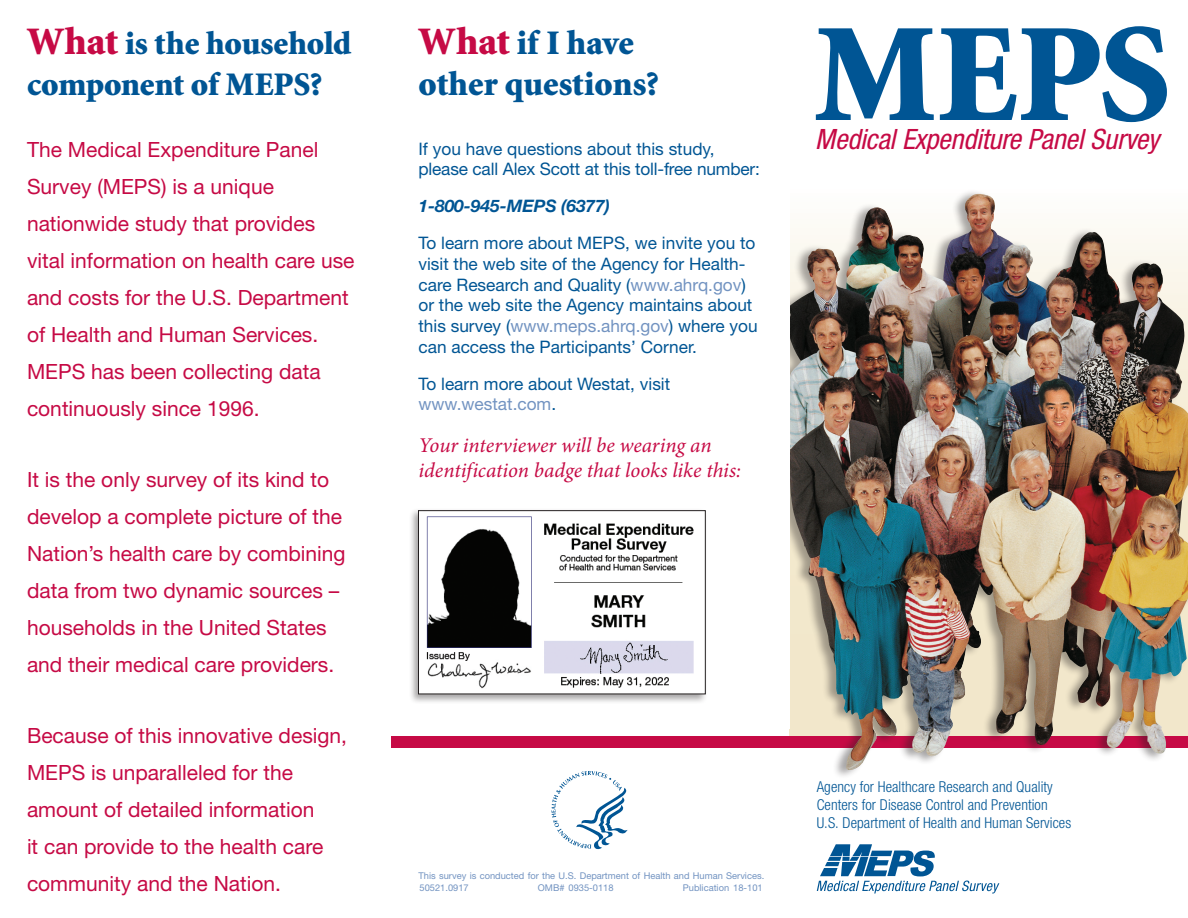
<style>
.page{position:relative;width:1188px;height:918px;background:#fff}
.page>*{position:absolute;margin:0;border:0;box-sizing:border-box;transform-origin:0 0}
.t1{font:900 141px "Minion Std";color:#005594}
.t2{font:900 34.5px/40.5px "Minion Std";color:#005594}
.t3{font:900 33px/40.5px "Minion Std";letter-spacing:-.01em;color:#005594}
.t4{font:italic condensed 28.05px "Helvetica Neue LT Std";letter-spacing:-.01em;color:#c60a45}
.t5{font:21px/37px "Helvetica Neue LT Std";color:#c60a45}
.t6{font:italic 21px/25.2px "Minion Pro";letter-spacing:-.005em;color:#c60a45}
.t7{font:17.25px/20.7px "Helvetica Neue LT Std";color:#005594}
.t8{font:italic 700 17.25px "Helvetica Neue LT Std";color:#005594}
.t9{font:300 condensed 15px/18px "Helvetica Neue LT Std";letter-spacing:.005em;color:#005594}
.t10{font:9.3px/12px "Helvetica Neue LT Std";color:#7293c1}
.s1{font-size:39px;color:#c60a45}
.s2{color:#7293c1}
</style>
<div class="page">
<div style="left:392px;top:736px;width:796px;height:12px;background:#c60a45"></div>
<svg style="left:817px;top:844px;width:182px;height:50px"></svg>
<div style="left:776px;top:189px;width:412px;height:590px;background:#231f20;opacity:.4"></div>
<img style="left:790px;top:195px;width:184px;height:576px">
<div style="left:661px;top:27px;width:129px;height:702px;background:#fff"></div>
<svg style="left:551px;top:771px;width:77px;height:79px"></svg>
<div style="left:408px;top:508px;width:300px;height:196px;background:#231f20;opacity:.4"></div>
<img style="left:421px;top:512px;width:283px;height:177px">
<div style="left:418px;top:510px;width:288px;height:184px;border:1px solid #231f20"></div>
<h3 class="t3" style="left:27px;top:25px;width:326px"><span class="s1">What</span> is the household component of MEPS?</h3>
<p class="t5" style="left:27px;top:131px;width:329px">The Medical Expenditure Panel<br>Survey (MEPS) is a unique nationwide study that provides vital information on health care use and costs for the U.S. Department of Health and Human Services.<br>MEPS has been collecting data continuously since 1996.</p>
<p class="t5" style="left:27px;top:461px;width:320px">It is the only survey of its kind to develop a complete picture of the<br>Nation’s health care by combining data from two dynamic sources – households in the United States and their medical care providers.</p>
<p class="t5" style="left:27px;top:716px;width:322px">Because of this innovative design,<br>MEPS is unparalleled for the amount of detailed information<br>it can provide to the health care community and the Nation.</p>
<h2 class="t2" style="left:418px;top:24px;width:242px"><span class="s1">What</span> if I have other questions?</h2>
<p class="t7" style="left:418px;top:138px;width:343px">If you have questions about this study, please call Alex Scott at this toll-free number:</p>
<p class="t8" style="left:418px;top:195px;width:193px">1-800-945-MEPS (6377)</p>
<p class="t7" style="left:418px;top:232px;width:341px">To learn more about MEPS, we invite you to visit the web site of the Agency for Health&shy;care Research and Quality (<span class="s2">www.ahrq.gov</span>) or the web site the Agency maintains about this survey (<span class="s2">www.meps.ahrq.gov</span>) where you can access the Participants’ Corner.</p>
<p class="t7" style="left:418px;top:373px;width:253px">To learn more about Westat, visit <span class="s2">www.westat.com</span>.</p>
<p class="t6" style="left:418px;top:432px;width:324px">Your interviewer will be wearing an identification badge that looks like this:</p>
<h1 class="t1" style="left:814px;top:3px;width:358px">MEPS</h1>
<h3 class="t4" style="left:815px;top:123px;width:345px">Medical Expenditure Panel Survey</h3>
<p class="t10" style="left:419px;top:869px;width:347px">This survey is conducted for the U.S. Department of Health and Human Services.<br>50521.0917</p>
<p class="t10" style="left:538px;top:881px;width:77px">OMB# 0935-0118</p>
<p class="t10" style="left:683px;top:881px;width:81px">Publication 18-101</p>
<p class="t9" style="left:817px;top:778px;width:256px">Agency for Healthcare Research and Quality<br>Centers for Disease Control and Prevention<br>U.S. Department of Health and Human Services</p>
</div>
